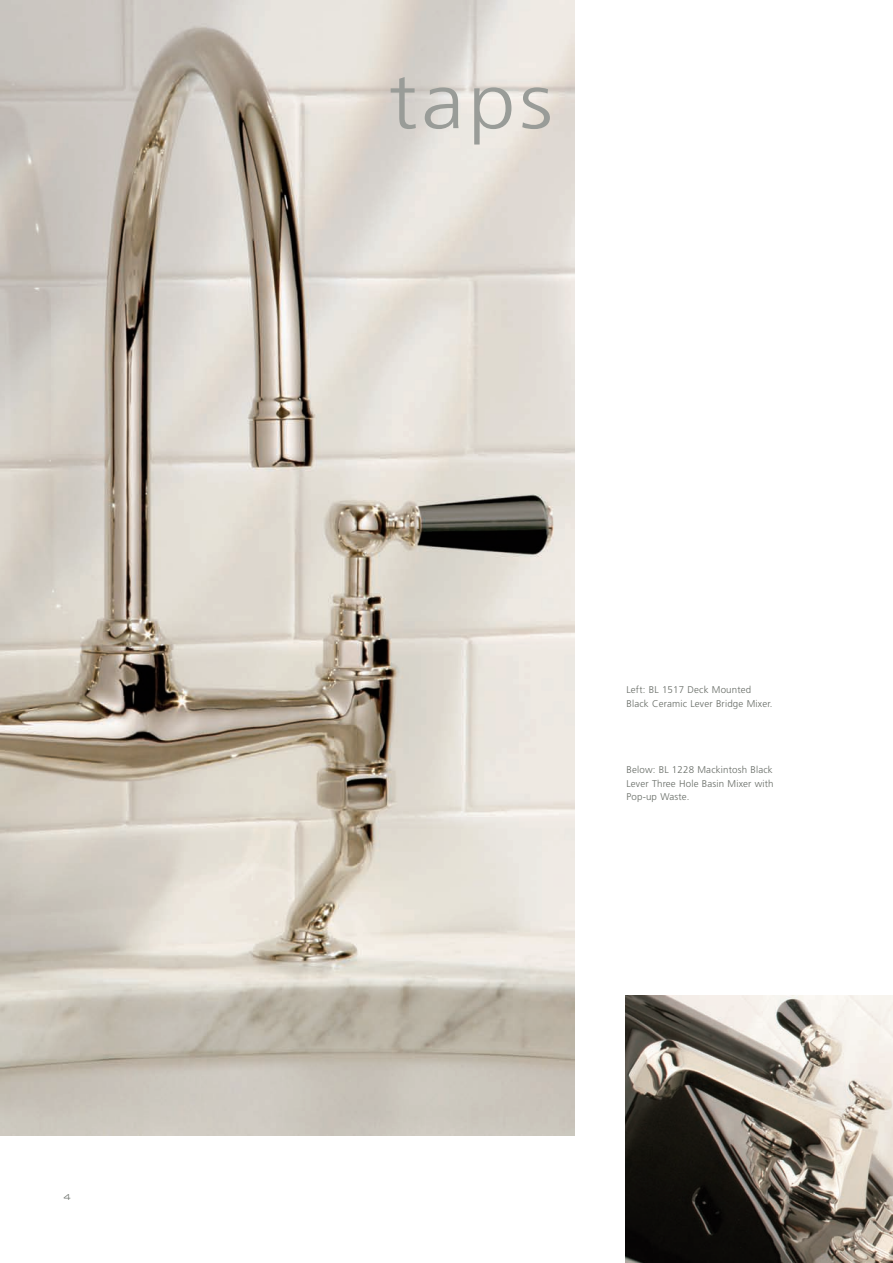
<style>
.page{position:relative;width:893px;height:1263px;background:#fff}
.page>*{position:absolute;margin:0;border:0;box-sizing:border-box;transform-origin:0 0}
.t1{font:300 78px "Frutiger";color:#999c98;scale:1.1 1}
.t2{font:300 9.75px/13.5px "Frutiger";letter-spacing:.015em;color:#666b65}
.t3{font:300 9px "AT Sackers Gothic";color:#666b65}
</style>
<div class="page">
<img style="left:0;top:0;width:574px;height:1135px">
<img style="left:625px;top:995px;width:268px;height:268px">
<p class="t3" style="left:63px;top:1193px;width:10px">4</p>
<h1 class="t1" style="left:389px;top:70px;width:150px">taps</h1>
<p class="t2" style="left:626px;top:684px;width:148px">Left: BL 1517 Deck Mounted<br>Black Ceramic Lever Bridge Mixer.</p>
<p class="t2" style="left:626px;top:764px;width:149px;text-align:justify">Below: BL 1228 Mackintosh Black Lever Three Hole Basin Mixer with Pop-up Waste.</p>
</div>
